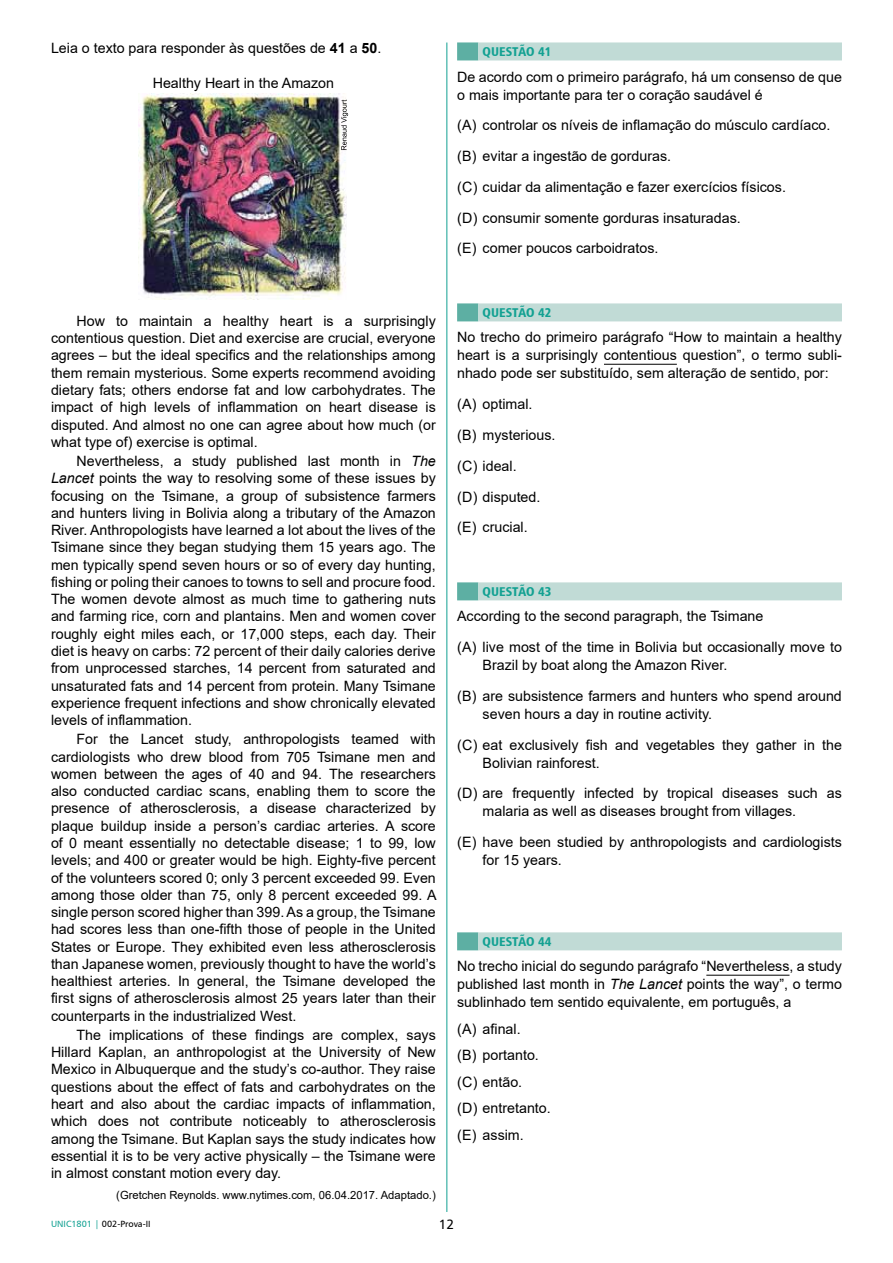
<style>
.page{position:relative;width:893px;height:1263px;background:#fff}
.page>*{position:absolute;margin:0;border:0;box-sizing:border-box;transform-origin:0 0}
.t1{font:14.25px/17.2px "Arial";color:#000}
.t2{font:13.5px "Humanist 777 BT Roman B";color:#000}
.t3{font:12.75px "Humanist 777 BT Black Condensed B";color:#12a192}
.t4{font:11.25px "Arial";color:#000}
.t5{font:9px "Humanist 777 BT Roman B";color:#000}
.s1{font-weight:700}
.s2{font-style:italic}
.s3{color:#12a192}
</style>
<div class="page">
<hr style="left:446px;top:43px;width:1px;height:1169px;background:#12a192">
<div style="left:457px;top:42px;width:21px;height:18px;background:#5dafa3"></div>
<div style="left:478px;top:42px;width:364px;height:18px;background:#c1dbd6"></div>
<div style="left:457px;top:303px;width:21px;height:18px;background:#5dafa3"></div>
<div style="left:478px;top:303px;width:364px;height:18px;background:#c1dbd6"></div>
<hr style="left:604px;top:364px;width:73px;height:1px;background:#000">
<div style="left:457px;top:582px;width:21px;height:18px;background:#5dafa3"></div>
<div style="left:478px;top:582px;width:364px;height:18px;background:#c1dbd6"></div>
<div style="left:457px;top:932px;width:21px;height:18px;background:#5dafa3"></div>
<div style="left:478px;top:932px;width:364px;height:18px;background:#c1dbd6"></div>
<hr style="left:706px;top:975px;width:83px;height:1px;background:#000">
<img style="left:139px;top:93px;width:208px;height:207px">
<svg style="left:341px;top:100px;width:7px;height:50px"></svg>
<p class="t1" style="left:51px;top:39px;width:332px">Leia o texto para responder às questões de <span class="s1">41</span> a <span class="s1">50</span>.</p>
<p class="t1" style="left:153px;top:74px;width:183px">Healthy Heart in the Amazon</p>
<p class="t1" style="left:51px;top:312px;width:386px;text-align:justify;text-indent:26px">How to maintain a healthy heart is a surprisingly contentious question. Diet and exercise are crucial, everyone agrees – but the ideal specifics and the relationships among them remain mysterious. Some experts recommend avoiding dietary fats; others endorse fat and low carbohydrates. The impact of high levels of inflammation on heart disease is disputed. And almost no one can agree about how much (or what type of) exercise is optimal.</p>
<p class="t1" style="left:51px;top:452px;width:386px;text-align:justify;text-indent:26px">Nevertheless, a study published last month in <span class="s2">The Lancet</span> points the way to resolving some of these issues by focusing on the Tsimane, a group of subsistence farmers and hunters living in Bolivia along a tributary of the Amazon River. Anthropologists have learned a lot about the lives of the Tsimane since they began studying them 15 years ago. The men typically spend seven hours or so of every day hunting, fishing or poling their canoes to towns to sell and procure food.<br>The women devote almost as much time to gathering nuts and farming rice, corn and plantains. Men and women cover roughly eight miles each, or 17,000 steps, each day. Their diet is heavy on carbs: 72 percent of their daily calories derive from unprocessed starches, 14 percent from saturated and unsaturated fats and 14 percent from protein. Many Tsimane experience frequent infections and show chronically elevated levels of inflammation.</p>
<p class="t1" style="left:51px;top:731px;width:387px;text-align:justify;text-indent:26px">For the Lancet study, anthropologists teamed with cardiologists who drew blood from 705 Tsimane men and women between the ages of 40 and 94. The researchers also conducted cardiac scans, enabling them to score the presence of atherosclerosis, a disease characterized by plaque buildup inside a person’s cardiac arteries. A score of 0 meant essentially no detectable disease; 1 to 99, low levels; and 400 or greater would be high. Eighty-five percent of the volunteers scored 0; only 3 percent exceeded 99. Even among those older than 75, only 8 percent exceeded 99. A single person scored higher than 399. As a group, the Tsimane had scores less than one-fifth those of people in the United States or Europe. They exhibited even less atherosclerosis than Japanese women, previously thought to have the world’s healthiest arteries. In general, the Tsimane developed the first signs of atherosclerosis almost 25 years later than their counterparts in the industrialized West.</p>
<p class="t1" style="left:51px;top:1026px;width:386px;text-align:justify;text-indent:26px">The implications of these findings are complex, says Hillard Kaplan, an anthropologist at the University of New Mexico in Albuquerque and the study’s co-author. They raise questions about the effect of fats and carbohydrates on the heart and also about the cardiac impacts of inflammation, which does not contribute noticeably to atherosclerosis among the Tsimane. But Kaplan says the study indicates how essential it is to be very active physically – the Tsimane were in almost constant motion every day.</p>
<p class="t4" style="left:116px;top:1187px;width:321px">(Gretchen Reynolds. www.nytimes.com, 06.04.2017. Adaptado.)</p>
<p class="t3" style="left:483px;top:44px;width:70px">QUESTÃO 41</p>
<p class="t1" style="left:457px;top:67px;width:386px;line-height:18px">De acordo com o primeiro parágrafo, há um consenso de que o mais importante para ter o coração saudável é</p>
<p class="t1" style="left:457px;top:110px;width:375px;line-height:30.8px">(A) controlar os níveis de inflamação do músculo cardíaco. (B) evitar a ingestão de gorduras.<br>(C) cuidar da alimentação e fazer exercícios físicos.<br>(D) consumir somente gorduras insaturadas.<br>(E) comer poucos carboidratos.</p>
<p class="t3" style="left:483px;top:305px;width:70px">QUESTÃO 42</p>
<p class="t1" style="left:457px;top:328px;width:386px;line-height:18px;text-align:justify">No trecho do primeiro parágrafo “How to maintain a healthy heart is a surprisingly contentious question”, o termo subli&shy;nhado pode ser substituído, sem alteração de sentido, por:</p>
<p class="t1" style="left:457px;top:389px;width:100px;line-height:30.8px">(A) optimal. (B) mysterious. (C) ideal.<br>(D) disputed. (E) crucial.</p>
<p class="t3" style="left:483px;top:583px;width:70px">QUESTÃO 43</p>
<p class="t1" style="left:457px;top:601px;width:386px;line-height:30.8px">According to the second paragraph, the Tsimane<br>(A) live most of the time in Bolivia but occasionally move to</p>
<p class="t1" style="left:457px;top:650px;width:386px;line-height:30.8px;text-indent:26px">Brazil by boat along the Amazon River.<br>(B) are subsistence farmers and hunters who spend around</p>
<p class="t1" style="left:457px;top:698px;width:386px;line-height:30.8px;text-indent:26px">seven hours a day in routine activity.<br>(C) eat exclusively fish and vegetables they gather in the</p>
<p class="t1" style="left:457px;top:747px;width:386px;line-height:30.8px;text-indent:26px">Bolivian rainforest.<br>(D) are frequently infected by tropical diseases such as</p>
<p class="t1" style="left:457px;top:796px;width:386px;line-height:30.8px;text-indent:26px">malaria as well as diseases brought from villages.<br>(E) have been studied by anthropologists and cardiologists</p>
<p class="t1" style="left:483px;top:851px;width:81px">for 15 years.</p>
<p class="t3" style="left:483px;top:933px;width:70px">QUESTÃO 44</p>
<p class="t1" style="left:457px;top:957px;width:386px;line-height:18px;text-align:justify">No trecho inicial do segundo parágrafo “Nevertheless, a study published last month in <span class="s2">The Lancet</span> points the way”, o termo sublinhado tem sentido equivalente, em português, a</p>
<p class="t1" style="left:457px;top:1015px;width:95px;line-height:26.5px">(A) afinal.<br>(B) portanto. (C) então.<br>(D) entretanto. (E) assim.</p>
<p class="t5" style="left:51px;top:1218px;width:98px"><span class="s3">unic1801 |</span> 002-Prova-II</p>
<p class="t2" style="left:439px;top:1215px;width:17px">12</p>
</div>
